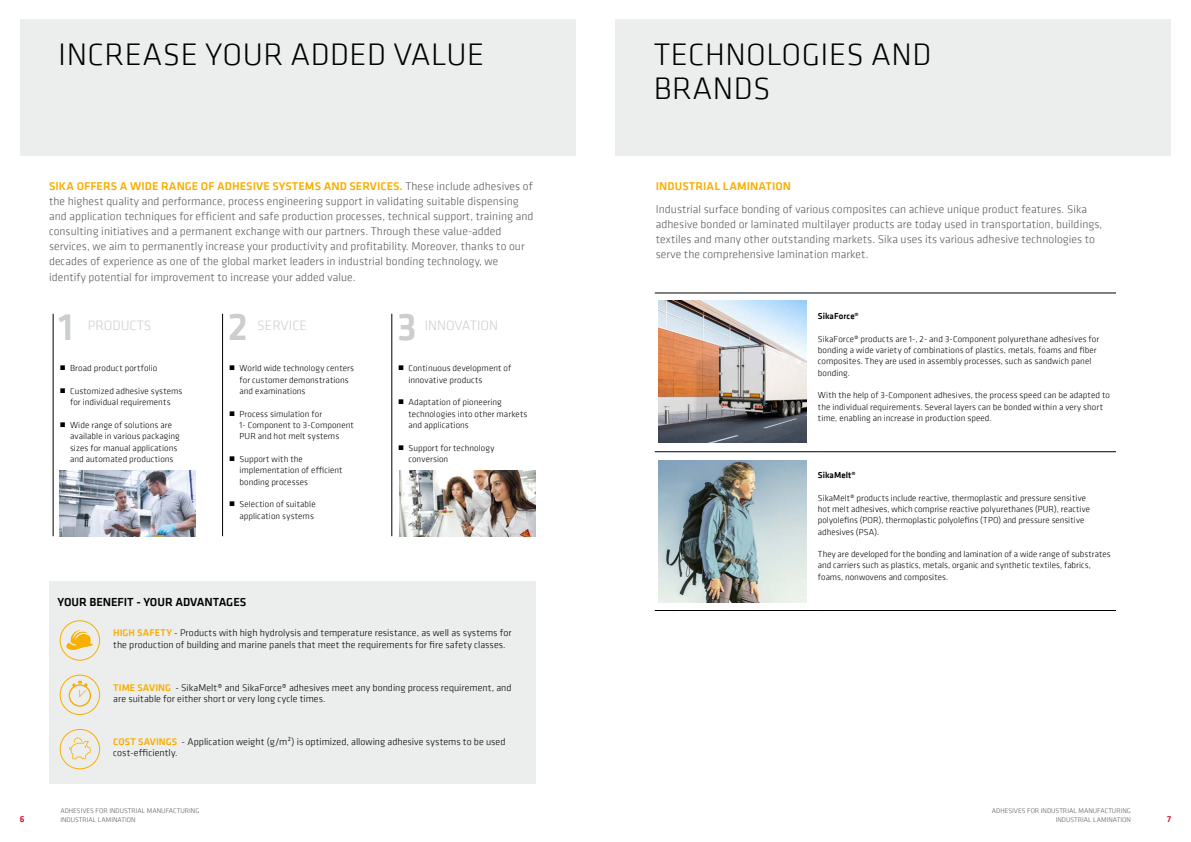
<style>
.page{position:relative;width:1191px;height:842px;background:#fff}
.page>*{position:absolute;margin:0;border:0;box-sizing:border-box;transform-origin:0 0}
.t1{font:500 40px "Klavika Web Basic";color:#cbcdce}
.t2{font:300 32px/34px "Klavika Web Basic";letter-spacing:.015em;color:#000}
.t3{font:300 14px "Klavika Web Basic";color:#cbcdce}
.t4{font:500 12px "Klavika Web Basic";color:#000}
.t5{font:300 11.6px/15.1px "Klavika Web Basic";letter-spacing:.005em;color:#58585a}
.t6{font:500 11.6px "Klavika Web Basic";letter-spacing:.005em;color:#f8ae00}
.t7{font:300 10px/11.3px "Klavika Web Basic";letter-spacing:.005em;color:#000}
.t8{font:300 9px/11.3px "Klavika Web Basic";letter-spacing:.005em;color:#000}
.t9{font:500 9px "Klavika Web Basic";letter-spacing:.005em;color:#000}
.t10{font:500 9px "Klavika Web Basic";color:#e2001a}
.t11{font:300 7px/8.4px "Klavika Web Basic";color:#58585a;text-align:right}
.s1{font-weight:500;color:#f8ae00}
</style>
<div class="page">
<div style="left:20px;top:20px;width:555px;height:136px;background:#eceded"></div>
<hr style="left:53px;top:314px;width:1px;height:222px;background:#000">
<hr style="left:222px;top:314px;width:1px;height:222px;background:#000">
<hr style="left:391px;top:314px;width:1px;height:222px;background:#000">
<div style="left:49px;top:581px;width:486px;height:203px;background:#eceded"></div>
<img style="left:60px;top:470px;width:136px;height:66px">
<img style="left:399px;top:470px;width:136px;height:66px">
<img style="left:60px;top:620px;width:40px;height:41px">
<div style="left:60px;top:675px;width:40px;height:40px;border:1px solid #f8ae00;border-radius:50%"></div>
<svg style="left:69px;top:681px;width:22px;height:26px"></svg>
<div style="left:60px;top:729px;width:40px;height:40px;border:1px solid #f8ae00;border-radius:50%"></div>
<svg style="left:69px;top:737px;width:22px;height:22px"></svg>
<div style="left:615px;top:20px;width:556px;height:136px;background:#eceded"></div>
<svg style="left:655px;top:293px;width:23px;height:1px"></svg>
<hr style="left:678px;top:293px;width:88px;height:1px;background:#000">
<hr style="left:766px;top:293px;width:52px;height:1px;background:#000">
<hr style="left:818px;top:293px;width:298px;height:1px;background:#000">
<svg style="left:655px;top:452px;width:23px;height:1px"></svg>
<hr style="left:678px;top:452px;width:88px;height:1px;background:#000">
<hr style="left:766px;top:452px;width:52px;height:1px;background:#000">
<hr style="left:818px;top:452px;width:298px;height:1px;background:#000">
<svg style="left:655px;top:610px;width:23px;height:1px"></svg>
<hr style="left:678px;top:610px;width:88px;height:1px;background:#000">
<hr style="left:766px;top:610px;width:52px;height:1px;background:#000">
<hr style="left:818px;top:610px;width:298px;height:1px;background:#000">
<img style="left:658px;top:300px;width:148px;height:143px">
<img style="left:658px;top:461px;width:148px;height:142px">
<h2 class="t2" style="left:58px;top:37px;width:427px">INCREASE YOUR ADDED VALUE</h2>
<p class="t5" style="left:49px;top:178px;width:486px"><span class="s1">SIKA OFFERS A WIDE RANGE OF ADHESIVE SYSTEMS AND SERVICES.</span> These include adhesives of the highest quality and performance, process engineering support in validating suitable dispensing and application techniques for efficient and safe production processes, technical support, training and consulting initiatives and a permanent exchange with our partners. Through these value-added services, we aim to permanently increase your productivity and profitability. Moreover, thanks to our decades of experience as one of the global market leaders in industrial bonding technology, we identify potential for improvement to increase your added value.</p>
<h1 class="t1" style="left:58px;top:300px;width:17px">1</h1>
<h3 class="t3" style="left:88px;top:317px;width:65px">PRODUCTS</h3>
<p class="t8" style="left:70px;top:363px;width:89px">Broad product portfolio</p>
<p class="t8" style="left:70px;top:385px;width:114px">Customized adhesive systems for individual requirements</p>
<p class="t8" style="left:70px;top:419px;width:111px">Wide range of solutions are available in various packaging sizes for manual applications and automated productions</p>
<h1 class="t1" style="left:228px;top:300px;width:22px">2</h1>
<h3 class="t3" style="left:257px;top:317px;width:51px">SERVICE</h3>
<p class="t8" style="left:239px;top:363px;width:116px">World wide technology centers for customer demonstrations and examinations</p>
<p class="t8" style="left:239px;top:408px;width:116px">Process simulation for<br>1- Component to 3-Component<br>PUR and hot melt systems</p>
<p class="t8" style="left:239px;top:453px;width:105px">Support with the implementation of efficient bonding processes</p>
<p class="t8" style="left:239px;top:499px;width:78px">Selection of suitable application systems</p>
<h1 class="t1" style="left:397px;top:300px;width:21px">3</h1>
<h3 class="t3" style="left:425px;top:317px;width:75px">INNOVATION</h3>
<p class="t8" style="left:408px;top:363px;width:104px">Continuous development of innovative products</p>
<p class="t8" style="left:408px;top:397px;width:121px">Adaptation of pioneering technologies into other markets and applications</p>
<p class="t8" style="left:408px;top:442px;width:88px">Support for technology conversion</p>
<h3 class="t4" style="left:57px;top:594px;width:190px">YOUR BENEFIT - YOUR ADVANTAGES</h3>
<p class="t7" style="left:113px;top:627px;width:400px"><span class="s1">HIGH SAFETY</span> - Products with high hydrolysis and temperature resistance, as well as systems for the production of building and marine panels that meet the requirements for fire safety classes.</p>
<p class="t7" style="left:113px;top:681px;width:400px"><span class="s1">TIME SAVING</span> - SikaMelt® and SikaForce® adhesives meet any bonding process requirement, and are suitable for either short or very long cycle times.</p>
<p class="t7" style="left:113px;top:736px;width:394px"><span class="s1">COST SAVINGS</span> - Application weight (g/m²) is optimized, allowing adhesive systems to be used cost-efficiently.</p>
<h2 class="t2" style="left:653px;top:37px;width:279px">TECHNOLOGIES AND<br>BRANDS</h2>
<p class="t6" style="left:656px;top:178px;width:137px">INDUSTRIAL LAMINATION</p>
<p class="t5" style="left:656px;top:201px;width:448px">Industrial surface bonding of various composites can achieve unique product features. Sika adhesive bonded or laminated multilayer products are today used in transportation, buildings, textiles and many other outstanding markets. Sika uses its various adhesive technologies to serve the comprehensive lamination market.</p>
<p class="t9" style="left:818px;top:310px;width:42px">SikaForce®</p>
<p class="t8" style="left:818px;top:333px;width:283px">SikaForce® products are 1-, 2- and 3-Component polyurethane adhesives for bonding a wide variety of combinations of plastics, metals, foams and fiber composites. They are used in assembly processes, such as sandwich panel bonding.</p>
<p class="t8" style="left:818px;top:390px;width:293px">With the help of 3-Component adhesives, the process speed can be adapted to the individual requirements. Several layers can be bonded within a very short time, enabling an increase in production speed.</p>
<p class="t9" style="left:818px;top:469px;width:39px">SikaMelt®</p>
<p class="t8" style="left:818px;top:492px;width:274px">SikaMelt® products include reactive, thermoplastic and pressure sensitive hot melt adhesives, which comprise reactive polyurethanes (PUR), reactive polyolefins (POR), thermoplastic polyolefins (TPO) and pressure sensitive adhesives (PSA).</p>
<p class="t8" style="left:818px;top:548px;width:294px">They are developed for the bonding and lamination of a wide range of substrates and carriers such as plastics, metals, organic and synthetic textiles, fabrics, foams, nonwovens and composites.</p>
<p class="t11" style="left:60px;top:807px;width:141px;text-align:left">ADHESIVES FOR INDUSTRIAL MANUFACTURING<br>INDUSTRIAL LAMINATION</p>
<p class="t11" style="left:991px;top:807px;width:141px">ADHESIVES FOR INDUSTRIAL MANUFACTURING<br>INDUSTRIAL LAMINATION</p>
<p class="t10" style="left:20px;top:813px;width:6px">6</p>
<p class="t10" style="left:1167px;top:813px;width:6px">7</p>
</div>
